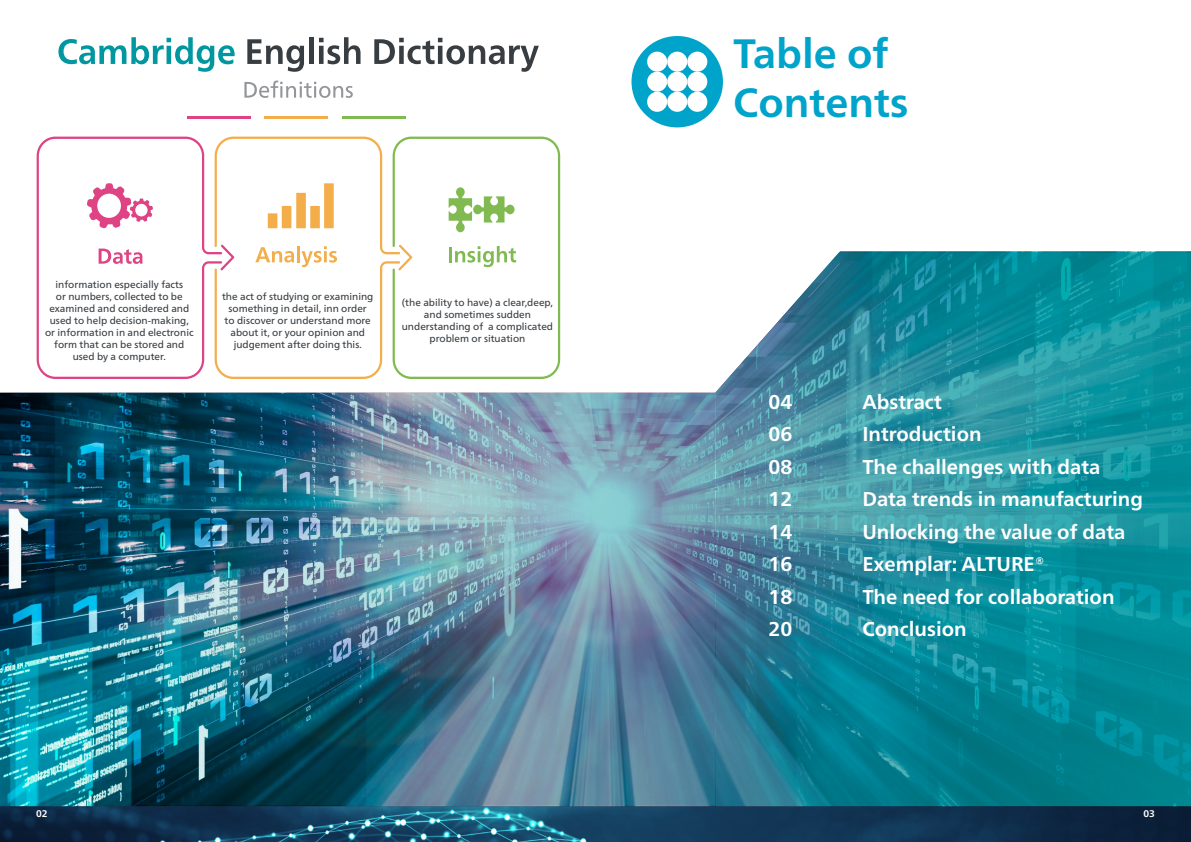
<style>
.page{position:relative;width:1191px;height:842px;background:#fff}
.page>*{position:absolute;margin:0;border:0;box-sizing:border-box;transform-origin:0 0}
.t1{font:700 41px "Neue Frutiger World";color:#00a4ca}
.t2{font:700 20px "Neue Frutiger World";color:#fff}
.General_text{font:10px/12px "Neue Frutiger World";color:#353b40;text-align:center}
.t3{font:700 9.7px "Neue Frutiger World";color:#fff}
</style>
<div class="page">
<img style="left:0;top:806px;width:1191px;height:36px">
<img style="left:0;top:252px;width:1191px;height:554px">
<div style="left:631px;top:36px;width:92px;height:91px;background:#00a4ca;border-radius:50%"></div>
<div style="left:647px;top:52px;width:20px;height:20px;background:#fff;border-radius:50%"></div>
<div style="left:667px;top:52px;width:20px;height:20px;background:#fff;border-radius:50%"></div>
<div style="left:647px;top:72px;width:20px;height:20px;background:#fff;border-radius:50%"></div>
<div style="left:667px;top:72px;width:20px;height:20px;background:#fff;border-radius:50%"></div>
<div style="left:687px;top:52px;width:20px;height:20px;background:#fff;border-radius:50%"></div>
<div style="left:687px;top:72px;width:20px;height:20px;background:#fff;border-radius:50%"></div>
<div style="left:647px;top:92px;width:20px;height:20px;background:#fff;border-radius:50%"></div>
<div style="left:667px;top:92px;width:20px;height:20px;background:#fff;border-radius:50%"></div>
<div style="left:687px;top:92px;width:20px;height:20px;background:#fff;border-radius:50%"></div>
<svg style="left:808px;top:264px;width:31px;height:34px"></svg>
<div style="left:0;top:18px;width:595px;height:364px;background:#fff"></div>
<hr style="left:187px;top:116px;width:63px;height:3px;background:#de4383">
<hr style="left:265px;top:116px;width:63px;height:3px;background:#f3ae4b">
<hr style="left:343px;top:116px;width:63px;height:3px;background:#80ba50">
<svg style="left:37px;top:137px;width:178px;height:242px"></svg>
<svg style="left:412px;top:137px;width:148px;height:242px"></svg>
<svg style="left:99px;top:249px;width:43px;height:15px"></svg>
<hr style="left:449px;top:247px;width:3px;height:15px;background:#80ba50">
<svg style="left:455px;top:246px;width:61px;height:21px"></svg>
<svg style="left:244px;top:81px;width:109px;height:17px"></svg>
<svg style="left:58px;top:37px;width:177px;height:35px"></svg>
<svg style="left:247px;top:39px;width:57px;height:33px"></svg>
<div style="left:309px;top:37px;width:5px;height:27px;background:#373d41"></div>
<svg style="left:319px;top:37px;width:41px;height:27px"></svg>
<svg style="left:374px;top:38px;width:165px;height:34px"></svg>
<svg style="left:87px;top:183px;width:66px;height:46px"></svg>
<svg style="left:448px;top:187px;width:66px;height:45px"></svg>
<svg style="left:215px;top:137px;width:197px;height:242px"></svg>
<p class="General_text" style="left:45px;top:279px;width:150px">information especially facts<br>or numbers, collected to be examined and considered and used to help decision-making, or information in and electronic form that can be stored and used by a computer.</p>
<p class="General_text" style="left:222px;top:291px;width:153px">the act of studying or examining something in detail, inn order<br>to discover or understand more about it, or your opinion and judgement after doing this.</p>
<p class="General_text" style="left:402px;top:297px;width:153px">(the ability to have) a clear,deep, and sometimes sudden understanding of a complicated problem or situation</p>
<p class="t1" style="left:733px;top:17px;width:157px">Table of</p>
<p class="t1" style="left:733px;top:66px;width:177px">Contents</p>
<p class="t2" style="left:768px;top:384px;width:25px">04</p>
<p class="t2" style="left:862px;top:384px;width:81px">Abstract</p>
<p class="t2" style="left:768px;top:417px;width:25px">06</p>
<p class="t2" style="left:862px;top:417px;width:121px">Introduction</p>
<p class="t2" style="left:768px;top:449px;width:25px">08</p>
<p class="t2" style="left:862px;top:449px;width:239px">The challenges with data</p>
<p class="t2" style="left:768px;top:482px;width:25px">12</p>
<p class="t2" style="left:862px;top:482px;width:282px">Data trends in manufacturing</p>
<p class="t2" style="left:768px;top:514px;width:25px">14</p>
<p class="t2" style="left:862px;top:514px;width:264px">Unlocking the value of data</p>
<p class="t2" style="left:768px;top:547px;width:25px">16</p>
<p class="t2" style="left:862px;top:547px;width:184px">Exemplar: ALTURE®</p>
<p class="t2" style="left:768px;top:579px;width:25px">18</p>
<p class="t2" style="left:862px;top:579px;width:254px">The need for collaboration</p>
<p class="t2" style="left:768px;top:612px;width:25px">20</p>
<p class="t2" style="left:862px;top:612px;width:106px">Conclusion</p>
<p class="t3" style="left:36px;top:804px;width:13px">02</p>
<p class="t3" style="left:1143px;top:804px;width:13px">03</p>
</div>
